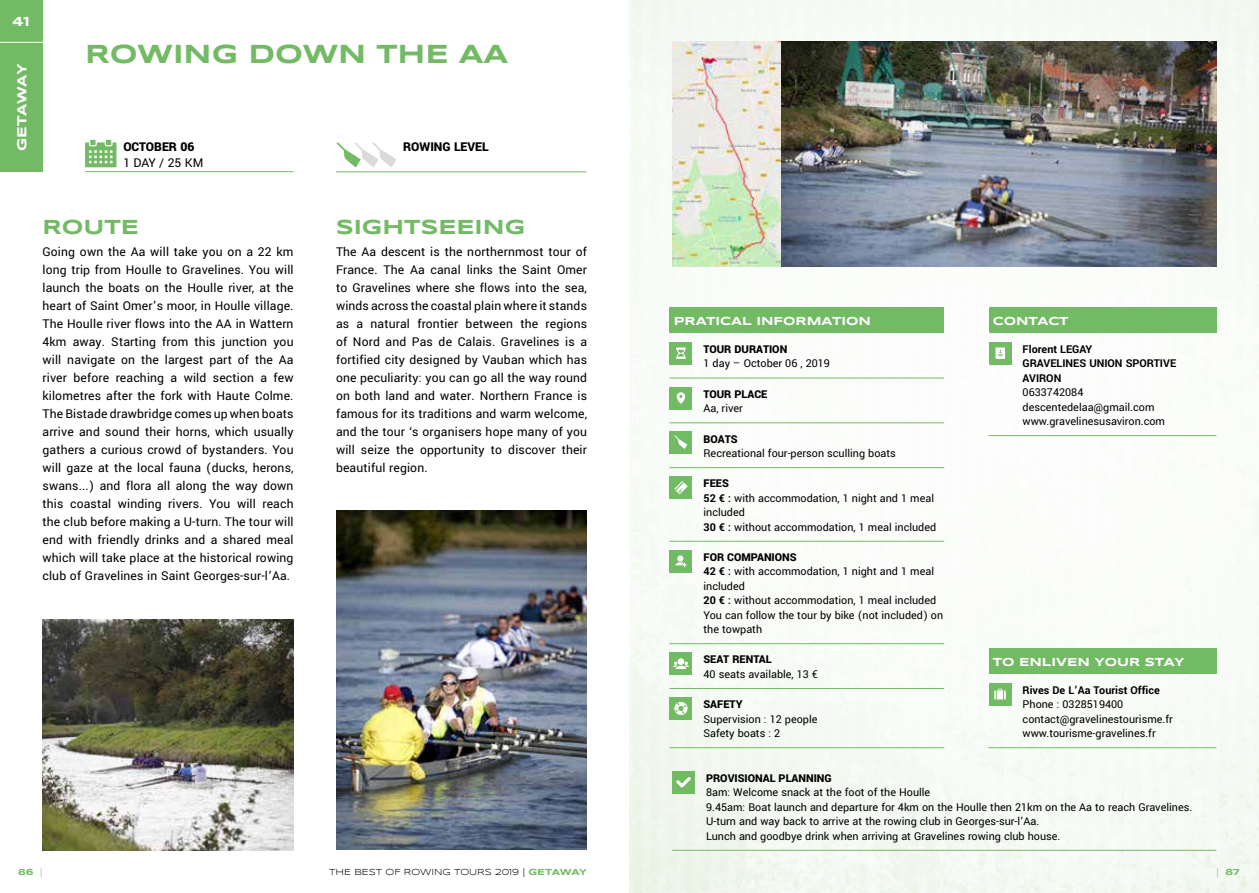
<style>
.page{position:relative;width:1259px;height:893px;background:#fff}
.page>*{position:absolute;margin:0;border:0;box-sizing:border-box;transform-origin:0 0}
.t1{font:700 27px "Syncopate";color:#73ba64}
.t2{font:700 21px "Syncopate";color:#73ba64}
.t3{font:13.5px/18px "Yantramanav";letter-spacing:.01em;color:#000;text-align:justify}
.t4{font:900 13.5px "Yantramanav";color:#000}
.t5{font:700 13.5px "Syncopate";letter-spacing:-.02em;color:#fff}
.t6{font:12px/14.4px "Yantramanav";color:#000}
.t7{font:700 12px/14.4px "Yantramanav";color:#000}
.t8{font:900 12px "Yantramanav";color:#000}
.t9{font:700 12px "Syncopate";color:#fff}
.t10{font:9px "Syncopate";color:#000}
.t11{font:700 9px "Syncopate";color:#73ba64}
.s1{font-weight:900}
.s2{font-weight:700}
.s3{font-weight:400}
.s4{font-weight:700;color:#73ba64}
</style>
<div class="page">
<img style="left:629px;top:0;width:630px;height:893px">
<div style="left:0;top:43px;width:43px;height:129px;background:#73ba64"></div>
<div style="left:0;top:0;width:43px;height:43px;background:#73ba64"></div>
<hr style="left:0;top:42px;width:57px;height:1px;background:#fff">
<hr style="left:85px;top:171px;width:208px;height:1px;background:#73ba64">
<svg style="left:85px;top:140px;width:31px;height:27px"></svg>
<hr style="left:336px;top:172px;width:250px;height:1px;background:#73ba64">
<svg style="left:336px;top:143px;width:60px;height:24px"></svg>
<div style="left:669px;top:308px;width:275px;height:25px;background:#73ba64"></div>
<hr style="left:669px;top:378px;width:34px;height:1px;background:#73ba64">
<hr style="left:703px;top:378px;width:241px;height:1px;background:#73ba64">
<hr style="left:669px;top:423px;width:34px;height:1px;background:#73ba64">
<hr style="left:703px;top:423px;width:241px;height:1px;background:#73ba64">
<hr style="left:669px;top:467px;width:34px;height:1px;background:#73ba64">
<hr style="left:703px;top:467px;width:241px;height:1px;background:#73ba64">
<hr style="left:669px;top:541px;width:34px;height:1px;background:#73ba64">
<hr style="left:703px;top:541px;width:241px;height:1px;background:#73ba64">
<hr style="left:669px;top:643px;width:34px;height:1px;background:#73ba64">
<hr style="left:703px;top:643px;width:241px;height:1px;background:#73ba64">
<hr style="left:669px;top:688px;width:34px;height:1px;background:#73ba64">
<hr style="left:703px;top:688px;width:241px;height:1px;background:#73ba64">
<hr style="left:669px;top:747px;width:34px;height:1px;background:#73ba64">
<hr style="left:703px;top:747px;width:241px;height:1px;background:#73ba64">
<div style="left:669px;top:342px;width:23px;height:23px;background:#73ba64"></div>
<svg style="left:676px;top:347px;width:10px;height:12px"></svg>
<div style="left:669px;top:387px;width:23px;height:22px;background:#73ba64"></div>
<svg style="left:677px;top:392px;width:8px;height:12px"></svg>
<div style="left:669px;top:431px;width:23px;height:23px;background:#73ba64"></div>
<svg style="left:674px;top:435px;width:13px;height:14px"></svg>
<div style="left:669px;top:476px;width:23px;height:23px;background:#73ba64"></div>
<svg style="left:674px;top:481px;width:13px;height:13px"></svg>
<div style="left:669px;top:550px;width:23px;height:23px;background:#73ba64"></div>
<svg style="left:675px;top:555px;width:11px;height:12px"></svg>
<div style="left:669px;top:652px;width:23px;height:23px;background:#73ba64"></div>
<svg style="left:673px;top:658px;width:16px;height:11px"></svg>
<div style="left:669px;top:697px;width:23px;height:23px;background:#73ba64"></div>
<svg style="left:674px;top:701px;width:14px;height:14px"></svg>
<div style="left:988px;top:308px;width:228px;height:25px;background:#73ba64"></div>
<hr style="left:988px;top:435px;width:34px;height:1px;background:#73ba64">
<hr style="left:1022px;top:435px;width:194px;height:1px;background:#73ba64">
<div style="left:988px;top:342px;width:23px;height:23px;background:#73ba64"></div>
<svg style="left:995px;top:347px;width:10px;height:12px"></svg>
<div style="left:988px;top:649px;width:228px;height:25px;background:#73ba64"></div>
<hr style="left:988px;top:747px;width:34px;height:1px;background:#73ba64">
<hr style="left:1022px;top:747px;width:194px;height:1px;background:#73ba64">
<div style="left:988px;top:683px;width:23px;height:22px;background:#73ba64"></div>
<svg style="left:994px;top:689px;width:11px;height:10px"></svg>
<hr style="left:672px;top:850px;width:34px;height:1px;background:#73ba64">
<hr style="left:706px;top:850px;width:510px;height:1px;background:#73ba64">
<div style="left:672px;top:771px;width:23px;height:23px;background:#73ba64"></div>
<svg style="left:676px;top:777px;width:15px;height:10px"></svg>
<img style="left:43px;top:619px;width:250px;height:231px">
<img style="left:672px;top:41px;width:544px;height:225px">
<img style="left:336px;top:510px;width:251px;height:339px">
<p class="t5" style="left:13px;top:13px;width:19px">41</p>
<p class="t5" style="left:13px;top:151px;width:89px;rotate:-90deg">GETAWAY</p>
<h1 class="t1" style="left:85px;top:37px;width:425px">ROWING DOWN THE AA</h1>
<p class="t4" style="left:123px;top:138px;width:73px">OCTOBER 06</p>
<p class="t3" style="left:123px;top:154px;width:82px">1 DAY / 25 KM</p>
<p class="t4" style="left:403px;top:139px;width:87px">ROWING LEVEL</p>
<h2 class="t2" style="left:43px;top:214px;width:98px">ROUTE</h2>
<p class="t3" style="left:43px;top:243px;width:253px">Going own the Aa will take you on a 22 km long trip from Houlle to Gravelines. You will launch the boats on the Houlle river, at the heart of Saint Omer’s moor, in Houlle village.<br>The Houlle river flows into the AA in Wattern 4km away. Starting from this junction you will navigate on the largest part of the Aa river before reaching a wild section a few kilometres after the fork with Haute Colme.<br>The Bistade drawbridge comes up when boats arrive and sound their horns, which usually gathers a curious crowd of bystanders. You will gaze at the local fauna (ducks, herons, swans...) and flora all along the way down this coastal winding rivers. You will reach the club before making a U-turn. The tour will end with friendly drinks and a shared meal which will take place at the historical rowing club of Gravelines in Saint Georges-sur-l’Aa.</p>
<h2 class="t2" style="left:336px;top:214px;width:191px">SIGHTSEEING</h2>
<p class="t3" style="left:336px;top:243px;width:253px">The Aa descent is the northernmost tour of France. The Aa canal links the Saint Omer to Gravelines where she flows into the sea, winds across the coastal plain where it stands as a natural frontier between the regions of Nord and Pas de Calais. Gravelines is a fortified city designed by Vauban which has one peculiarity: you can go all the way round on both land and water. Northern France is famous for its traditions and warm welcome, and the tour ‘s organisers hope many of you will seize the opportunity to discover their beautiful region.</p>
<p class="t9" style="left:674px;top:314px;width:199px">PRATICAL INFORMATION</p>
<p class="t8" style="left:703px;top:342px;width:85px">TOUR DURATION</p>
<p class="t6" style="left:703px;top:357px;width:128px">1 day – October 06 , 2019</p>
<p class="t8" style="left:703px;top:387px;width:65px">TOUR PLACE</p>
<p class="t6" style="left:703px;top:401px;width:41px">Aa, river</p>
<p class="t8" style="left:703px;top:431px;width:35px">BOATS</p>
<p class="t6" style="left:703px;top:446px;width:194px">Recreational four-person sculling boats</p>
<p class="t6" style="left:703px;top:477px;width:234px"><span class="s1">FEES<br></span><span class="s2">52 € :</span> with accommodation, 1 night and 1 meal included<br><span class="s2">30 € :</span> without accommodation, 1 meal included</p>
<p class="t6" style="left:703px;top:550px;width:241px"><span class="s1">FOR COMPANIONS<br></span><span class="s2">42 € :</span> with accommodation, 1 night and 1 meal included<br><span class="s2">20 € :</span> without accommodation, 1 meal included<br>You can follow the tour by bike (not included) on the towpath</p>
<p class="t8" style="left:703px;top:652px;width:70px">SEAT RENTAL</p>
<p class="t6" style="left:703px;top:667px;width:116px">40 seats available, 13 €</p>
<p class="t8" style="left:703px;top:697px;width:41px">SAFETY</p>
<p class="t6" style="left:703px;top:712px;width:115px">Supervision : 12 people<br>Safety boats : 2</p>
<p class="t9" style="left:993px;top:314px;width:77px">CONTACT</p>
<p class="t7" style="left:1022px;top:342px;width:155px">Florent LEGAY<br>GRAVELINES UNION SPORTIVE<br>AVIRON</p>
<p class="t6" style="left:1022px;top:385px;width:144px">0633742084 descentedelaa@gmail.com www.gravelinesusaviron.com</p>
<p class="t9" style="left:993px;top:654px;width:193px">TO ENLIVEN YOUR STAY</p>
<p class="t7" style="left:1022px;top:683px;width:139px">Rives De L’Aa Tourist Office</p>
<p class="t6" style="left:1022px;top:697px;width:152px">Phone : 0328519400 contact@gravelinestourisme.fr www.tourisme-gravelines.fr</p>
<p class="t8" style="left:706px;top:771px;width:127px">PROVISIONAL PLANNING</p>
<p class="t6" style="left:706px;top:786px;width:488px">8am: Welcome snack at the foot of the Houlle<br>9.45am: Boat launch and departure for 4km on the Houlle then 21km on the Aa to reach Gravelines.<br>U-turn and way back to arrive at the rowing club in Georges-sur-l’Aa.<br>Lunch and goodbye drink when arriving at Gravelines rowing club house.</p>
<p class="t11" style="left:18px;top:866px;width:26px">86 <span class="s3">|</span></p>
<p class="t10" style="left:329px;top:867px;width:259px">THE BEST OF ROWING TOURS 2019 | <span class="s4">GETAWAY</span></p>
<p class="t11" style="left:1216px;top:866px;width:25px"><span class="s3">|</span> 87</p>
</div>
